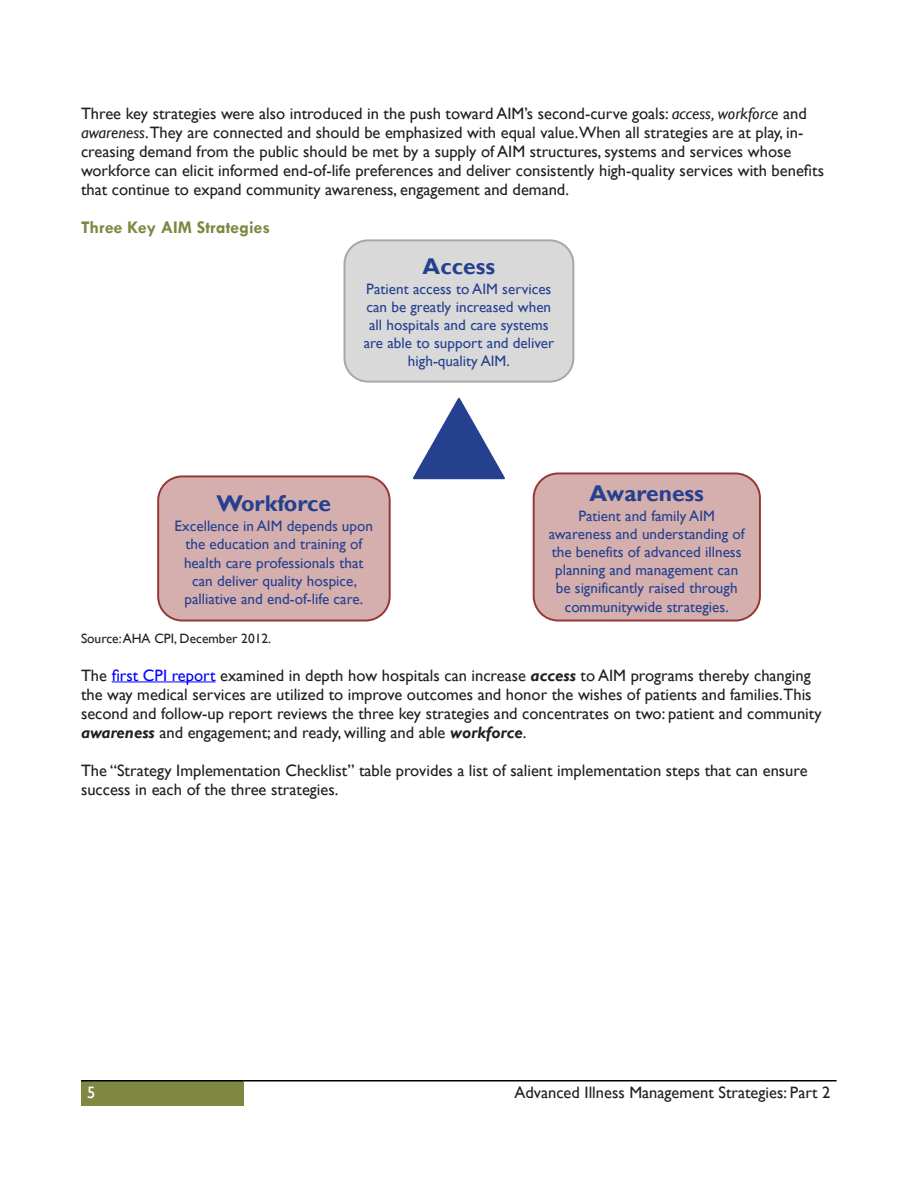
<style>
.page{position:relative;width:918px;height:1188px;background:#fff}
.page>*{position:absolute;margin:0;border:0;box-sizing:border-box;transform-origin:0 0}
.t1{font:700 22.8px "Gill Sans";color:#25408f}
.Figure_Header{font:700 18px "Tw Cen";color:#7f8741}
.t2{font:16.5px/18.9px "Gill Sans";color:#231f20}
.t3{font:16.5px "Gill Sans";color:#fff}
.t4{font:15.15px/18.1px "Gill Sans";color:#25408f;text-align:center}
.Citation_format{font:13.5px "Gill Sans";color:#231f20}
.s1{font-style:italic}
.s2{color:#00f}
.s3{font-weight:700;font-style:italic}
</style>
<div class="page">
<div style="left:81px;top:1081px;width:162px;height:25px;background:#7f8741"></div>
<hr style="left:81px;top:1080px;width:162px;height:2px;background:#000">
<hr style="left:243px;top:1080px;width:594px;height:2px;background:#000">
<hr style="left:112px;top:682px;width:104px;height:1px;background:#00f">
<div style="left:344px;top:240px;width:229px;height:142px;background:#d9d9d9;border-radius:24px"></div>
<div style="left:344px;top:239px;width:230px;height:144px;border:2px solid #a6a6a6;border-radius:24px"></div>
<div style="left:158px;top:476px;width:232px;height:145px;background:#d4afae;border-radius:24px"></div>
<div style="left:157px;top:475px;width:234px;height:146px;border:2px solid #943633;border-radius:24px"></div>
<div style="left:534px;top:473px;width:226px;height:148px;background:#d4afae;border-radius:25px"></div>
<div style="left:533px;top:473px;width:228px;height:148px;border:2px solid #943633;border-radius:25px"></div>
<svg style="left:413px;top:397px;width:92px;height:83px"></svg>
<p class="t2" style="left:81px;top:105px;width:745px">Three key strategies were also introduced in the push toward AIM’s second-curve goals: <span class="s1">access, workforce</span> and <span class="s1">awareness</span>.They are connected and should be emphasized with equal value.When all strategies are at play, in&shy;creasing demand from the public should be met by a supply of AIM structures, systems and services whose workforce can elicit informed end-of-life preferences and deliver consistently high-quality services with benefits that continue to expand community awareness, engagement and demand.</p>
<p class="Figure_Header" style="left:81px;top:217px;width:191px">Three Key AIM Strategies</p>
<p class="t1" style="left:423px;top:252px;width:74px">Access</p>
<p class="t4" style="left:364px;top:280px;width:192px">Patient access to AIM services can be greatly increased when all hospitals and care systems are able to support and deliver high-quality AIM.</p>
<p class="t1" style="left:217px;top:490px;width:116px">Workforce</p>
<p class="t4" style="left:175px;top:517px;width:200px">Excellence in AIM depends upon the education and training of health care professionals that can deliver quality hospice, palliative and end-of-life care.</p>
<p class="t1" style="left:589px;top:479px;width:116px">Awareness</p>
<p class="t4" style="left:549px;top:507px;width:197px">Patient and family AIM awareness and understanding of the benefits of advanced illness planning and management can be significantly raised through communitywide strategies.</p>
<p class="Citation_format" style="left:81px;top:630px;width:192px">Source: AHA CPI, December 2012.</p>
<p class="t2" style="left:81px;top:666px;width:731px">The <span class="s2">first CPI report</span> examined in depth how hospitals can increase <span class="s3">access</span> to AIM programs thereby changing</p>
<p class="t2" style="left:81px;top:685px;width:742px">the way medical services are utilized to improve outcomes and honor the wishes of patients and families.This second and follow-up report reviews the three key strategies and concentrates on two: patient and community</p>
<p class="t2" style="left:81px;top:723px;width:447px"><span class="s3">awareness</span> and engagement; and ready, willing and able <span class="s3">workforce</span>.</p>
<p class="t2" style="left:81px;top:761px;width:728px">The “Strategy Implementation Checklist” table provides a list of salient implementation steps that can ensure success in each of the three strategies.</p>
<p class="t3" style="left:87px;top:1083px;width:10px">5</p>
<p class="t2" style="left:514px;top:1083px;width:318px">Advanced Illness Management Strategies: Part 2</p>
</div>
